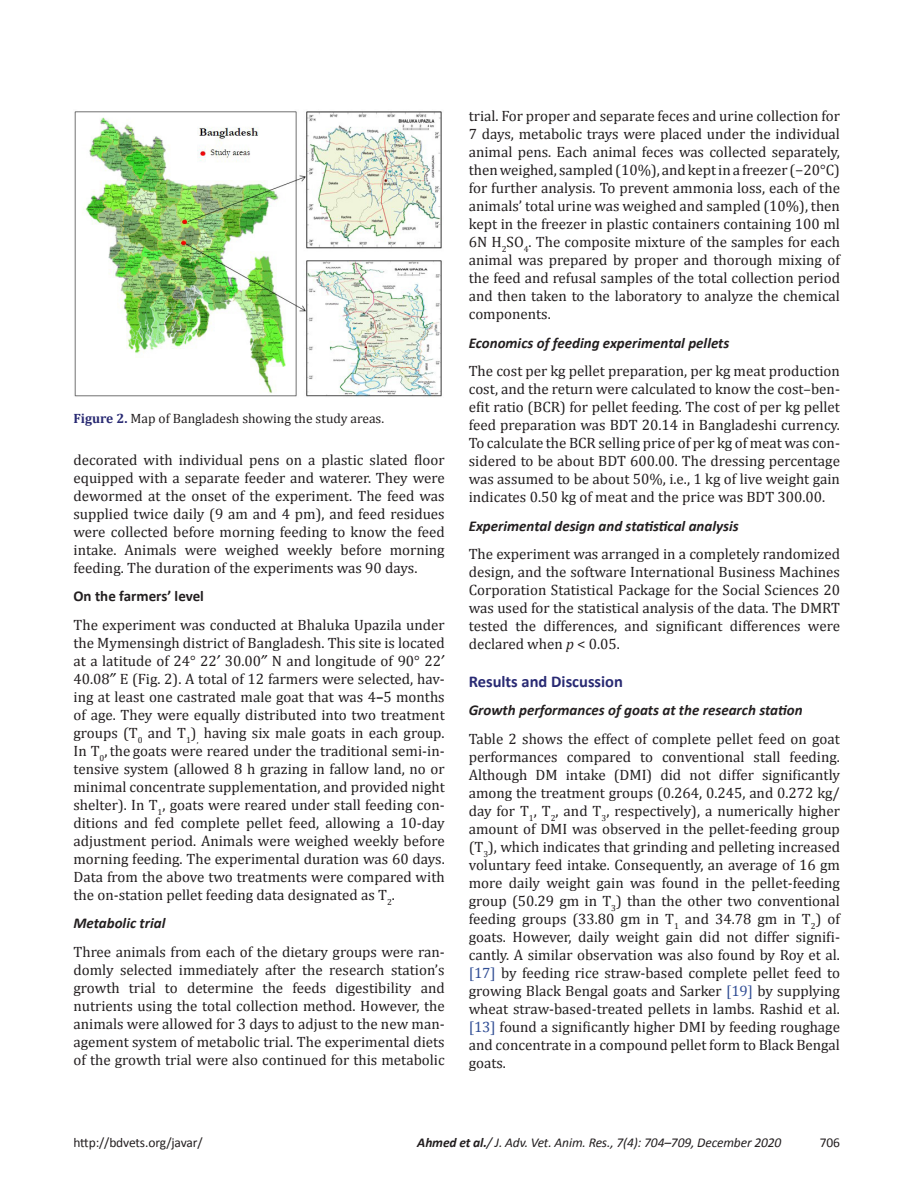
<style>
.page{position:relative;width:918px;height:1188px;background:#fff}
.page>*{position:absolute;margin:0;border:0;box-sizing:border-box;transform-origin:0 0}
.Head_A{font:700 16.5px "Calibri";color:#292a73}
.Para_1st{font:15px/18px "Cambria";color:#231f20;text-align:justify}
.Head_B{font:italic 700 15px "Calibri";color:#231f20}
.Head_C{font:700 15px "Calibri";color:#231f20}
.t1{font:italic 13.5px "Calibri";letter-spacing:-.01em;color:#231f20}
.t2{font:13.5px "Cambria";color:#231f20}
.t3{font:13.5px "Calibri";letter-spacing:-.01em;color:#231f20}
.s1{font-weight:700;color:#292a73}
.s2{font-weight:700}
.s3{font-style:italic}
.s4{color:#304d94}
</style>
<div class="page">
<img style="left:74px;top:111px;width:368px;height:286px">
<p class="t2" style="left:74px;top:410px;width:312px"><span class="s1">Figure 2.</span> Map of Bangladesh showing the study areas.</p>
<p class="Para_1st" style="left:74px;top:450px;width:373px">decorated with individual pens on a plastic slated floor equipped with a separate feeder and waterer. They were dewormed at the onset of the experiment. The feed was supplied twice daily (9 am and 4 pm), and feed residues were collected before morning feeding to know the feed intake. Animals were weighed weekly before morning feeding. The duration of the experiments was 90 days.</p>
<p class="Head_C" style="left:74px;top:587px;width:132px">On the farmers’ level</p>
<p class="Para_1st" style="left:74px;top:615px;width:373px;text-align:left">The experiment was conducted at Bhaluka Upazila under the Mymensingh district of Bangladesh. This site is located at a latitude of 24° 22 30.00 N and longitude of 90° 22<br>40.08 E (Fig. 2). A total of 12 farmers were selected, hav&shy;ing at least one castrated male goat that was 4<span class="s2">–</span>5 months of age. They were equally distributed into two treatment groups (T<sub>0</sub> and T<sub>1</sub>)<sub>,</sub> having six male goats in each group.<br>In T<sub>0</sub>,the goats were reared under the traditional semi-in&shy;tensive system (allowed 8 h grazing in fallow land, no or minimal concentrate supplementation, and provided night shelter). In T<sub>1</sub>, goats were reared under stall feeding con&shy;ditions and fed complete pellet feed, allowing a 10-day adjustment period. Animals were weighed weekly before morning feeding. The experimental duration was 60 days.<br>Data from the above two treatments were compared with the on-station pellet feeding data designated as T<sub>2</sub>.</p>
<p class="Head_B" style="left:74px;top:914px;width:93px">Metabolic trial</p>
<p class="Para_1st" style="left:74px;top:942px;width:373px">Three animals from each of the dietary groups were ran&shy;domly selected immediately after the research station’s growth trial to determine the feeds digestibility and nutrients using the total collection method. However, the animals were allowed for 3 days to adjust to the new man&shy;agement system of metabolic trial. The experimental diets of the growth trial were also continued for this metabolic</p>
<p class="Para_1st" style="left:469px;top:107px;width:373px">trial. For proper and separate feces and urine collection for 7 days, metabolic trays were placed under the individual animal pens. Each animal feces was collected separately, then weighed, sampled (10%), and kept in a freezer (−20°C) for further analysis. To prevent ammonia loss, each of the animals’ total urine was weighed and sampled (10%), then kept in the freezer in plastic containers containing 100 ml 6N H<sub>2</sub>SO<sub>4</sub>. The composite mixture of the samples for each animal was prepared by proper and thorough mixing of the feed and refusal samples of the total collection period and then taken to the laboratory to analyze the chemical components.</p>
<p class="Head_B" style="left:469px;top:333px;width:262px">Economics of feeding experimental pellets</p>
<p class="Para_1st" style="left:469px;top:362px;width:373px">The cost per kg pellet preparation, per kg meat production cost, and the return were calculated to know the cost–ben&shy;efit ratio (BCR) for pellet feeding. The cost of per kg pellet feed preparation was BDT 20.14 in Bangladeshi currency.<br>To calculate the BCR selling price of per kg of meat was con&shy;sidered to be about BDT 600.00. The dressing percentage was assumed to be about 50%, i.e., 1 kg of live weight gain indicates 0.50 kg of meat and the price was BDT 300.00.</p>
<p class="Head_B" style="left:469px;top:516px;width:271px">Experimental design and statistical analysis</p>
<p class="Para_1st" style="left:469px;top:545px;width:373px">The experiment was arranged in a completely randomized design, and the software International Business Machines Corporation Statistical Package for the Social Sciences 20 was used for the statistical analysis of the data. The DMRT tested the differences, and significant differences were declared when <span class="s3">p</span> &lt; 0.05.</p>
<p class="Head_A" style="left:469px;top:671px;width:156px">Results and Discussion</p>
<p class="Head_B" style="left:469px;top:701px;width:335px">Growth performances of goats at the research station</p>
<p class="Para_1st" style="left:469px;top:730px;width:373px">Table 2 shows the effect of complete pellet feed on goat performances compared to conventional stall feeding.<br>Although DM intake (DMI) did not differ significantly among the treatment groups (0.264, 0.245, and 0.272 kg/ day for T<sub>1</sub>, T<sub>2</sub>, and T<sub>3</sub>, respectively), a numerically higher amount of DMI was observed in the pellet-feeding group (T<sub>3</sub>), which indicates that grinding and pelleting increased voluntary feed intake. Consequently, an average of 16 gm more daily weight gain was found in the pellet-feeding group (50.29 gm in T<sub>3</sub>) than the other two conventional feeding groups (33.80 gm in T<sub>1</sub> and 34.78 gm in T<sub>2</sub>) of goats. However, daily weight gain did not differ signifi&shy;cantly. A similar observation was also found by Roy et al. <span class="s4">[17]</span> by feeding rice straw-based complete pellet feed to growing Black Bengal goats and Sarker <span class="s4">[19]</span> by supplying wheat straw-based-treated pellets in lambs. Rashid et al. <span class="s4">[13]</span> found a significantly higher DMI by feeding roughage and concentrate in a compound pellet form to Black Bengal goats.</p>
<p class="t3" style="left:74px;top:1134px;width:131px">http://bdvets.org/javar/</p>
<p class="t1" style="left:417px;top:1134px;width:366px"><span class="s2">Ahmed et al.</span>/ J. Adv. Vet. Anim. Res., 7(4): 704–709, December 2020</p>
<p class="t3" style="left:820px;top:1134px;width:22px">706</p>
</div>
